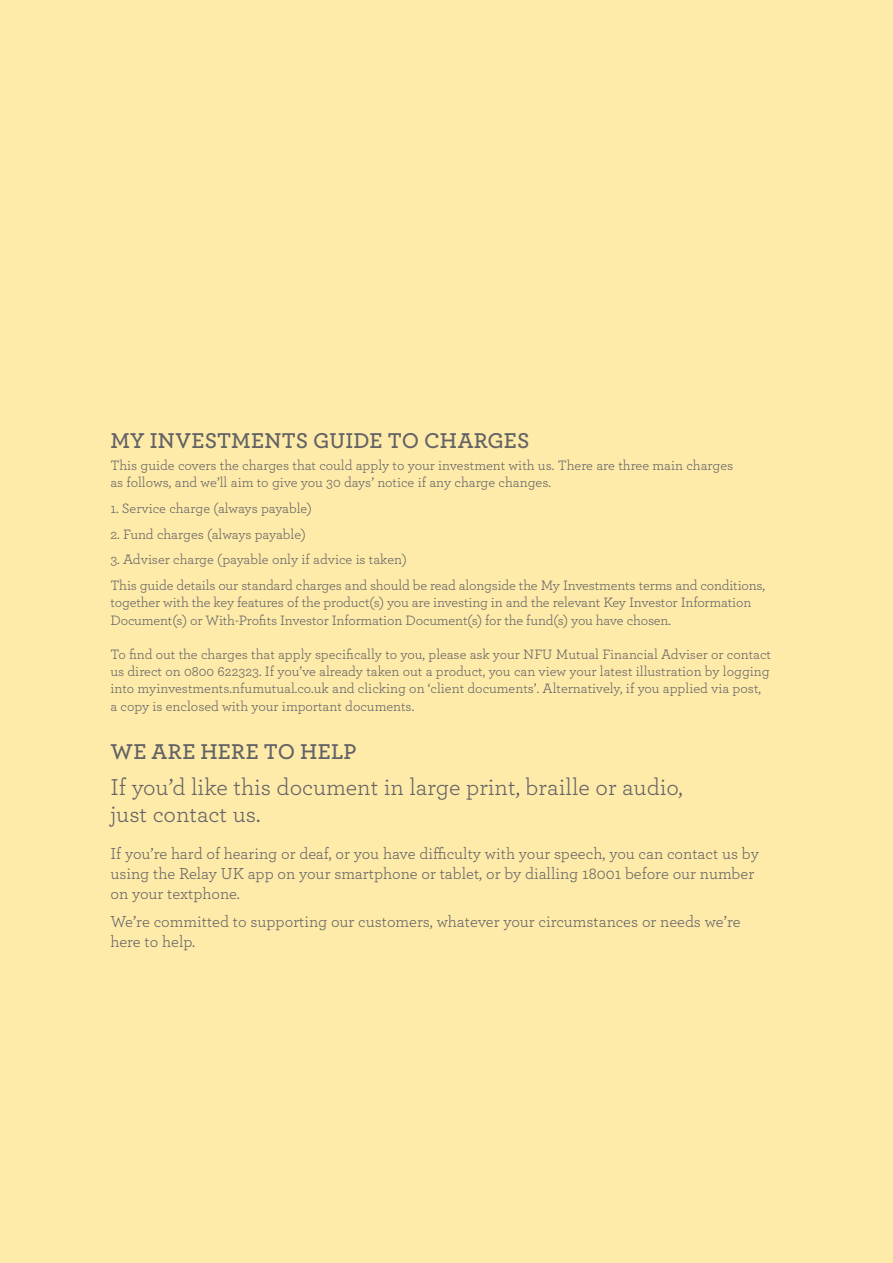
<style>
.page{position:relative;width:893px;height:1263px;background:#ffeba9}
.page>*{position:absolute;margin:0;border:0;box-sizing:border-box;transform-origin:0 0}
.Folio_para_15pt_auto{font:24px/27px "Archer";color:#636366}
.Folio{font:600 22.5px "Archer";letter-spacing:.01em;color:#636366}
.Folio_para_15pt_auto-2{font:16.5px/19.8px "Archer";color:#636366}
.Body{font:14.25px/17.2px "Archer";letter-spacing:-.01em;color:#636366}
</style>
<div class="page">
<p class="Folio" style="left:110px;top:424px;width:421px">MY INVESTMENTS GUIDE TO CHARGES</p>
<p class="Body" style="left:110px;top:456px;width:624px">This guide covers the charges that could apply to your investment with us. There are three main charges as follows, and we’ll aim to give you 30 days’ notice if any charge changes.</p>
<p class="Body" style="left:110px;top:499px;width:203px">1. Service charge (always payable)</p>
<p class="Body" style="left:110px;top:524px;width:197px">2. Fund charges (always payable)</p>
<p class="Body" style="left:110px;top:550px;width:298px">3. Adviser charge (payable only if advice is taken)</p>
<p class="Body" style="left:110px;top:576px;width:656px">This guide details our standard charges and should be read alongside the My Investments terms and conditions, together with the key features of the product(s) you are investing in and the relevant Key Investor Information<br>Document(s) or With-Profits Investor Information Document(s) for the fund(s) you have chosen.</p>
<p class="Body" style="left:110px;top:645px;width:662px">To find out the charges that apply specifically to you, please ask your NFU Mutual Financial Adviser or contact us direct on 0800 622323. If you’ve already taken out a product, you can view your latest illustration by logging into myinvestments.nfumutual.co.uk and clicking on ‘client documents’. Alternatively, if you applied via post, a copy is enclosed with your important documents.</p>
<p class="Folio" style="left:110px;top:735px;width:248px">WE ARE HERE TO HELP</p>
<p class="Folio_para_15pt_auto" style="left:110px;top:772px;width:574px">If you’d like this document in large print, braille or audio, just contact us.</p>
<p class="Folio_para_15pt_auto-2" style="left:110px;top:843px;width:650px">If you’re hard of hearing or deaf, or you have difficulty with your speech, you can contact us by using the Relay UK app on your smartphone or tablet, or by dialling 18001 before our number on your textphone.</p>
<p class="Folio_para_15pt_auto-2" style="left:110px;top:911px;width:632px">We’re committed to supporting our customers, whatever your circumstances or needs we’re here to help.</p>
</div>
